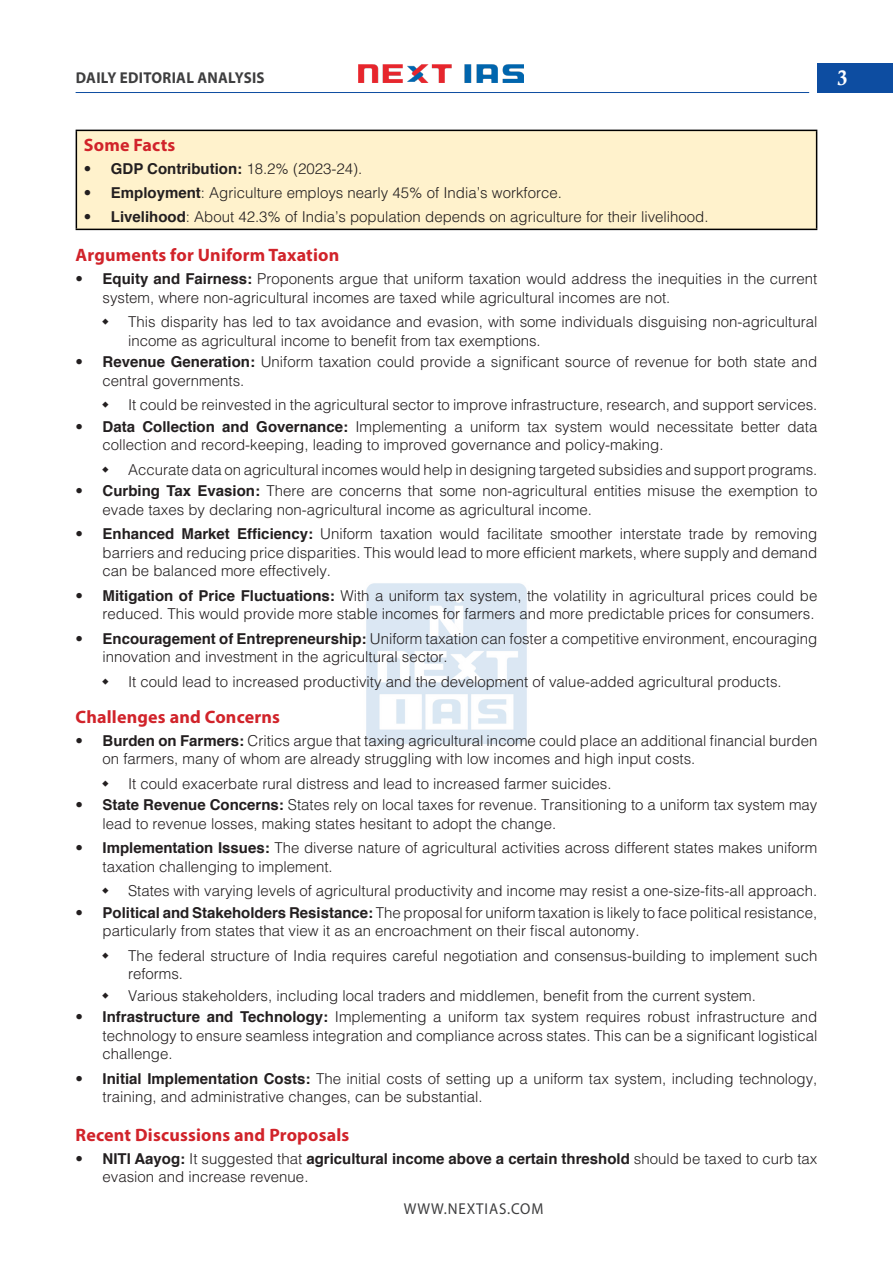
<style>
.page{position:relative;width:893px;height:1263px;background:#fff}
.page>*{position:absolute;margin:0;border:0;box-sizing:border-box;transform-origin:0 0}
.t1{font:21px "Calis MT Bol";color:#fff}
.H-2{font:700 18px "Myriad Pro";letter-spacing:.01em;color:#d1232a}
.t2{font:700 15.75px "Myriad Pro";letter-spacing:.02em;color:#3e3e3f;scale:.95 1}
.t3{font:15.75px "Myriad Pro";letter-spacing:.06em;color:#3e3e3f;scale:.95 1}
.t4{font:300 15px/18.5px "Helvetica";color:#231f20}
.s1{font-weight:700}
</style>
<div class="page">
<div style="left:817px;top:63px;width:76px;height:30px;background:#0d4da1"></div>
<img style="left:358px;top:64px;width:165px;height:19px">
<hr style="left:76px;top:92px;width:733px;height:1px;background:#0d4da1">
<img style="left:366px;top:583px;width:161px;height:161px">
<div style="left:76px;top:130px;width:741px;height:99px;background:#fff2cc"></div>
<hr style="left:76px;top:130px;width:741px;height:1px;background:#000">
<hr style="left:76px;top:131px;width:1px;height:98px;background:#000">
<hr style="left:816px;top:131px;width:1px;height:98px;background:#000">
<hr style="left:76px;top:229px;width:741px;height:1px;background:#000">
<p class="t2" style="left:76px;top:67px;width:200px">DAILY EDITORIAL ANALYSIS</p>
<h1 class="t1" style="left:837px;top:66px;width:12px">3</h1>
<p class="H-2" style="left:84px;top:134px;width:93px">Some Facts</p>
<p class="t4" style="left:84px;top:159px;width:280px">• <span class="s1">GDP Contribution:</span> 18.2% (2023-24).</p>
<p class="t4" style="left:84px;top:183px;width:479px">• <span class="s1">Employment</span>: Agriculture employs nearly 45% of India’s workforce.</p>
<p class="t4" style="left:84px;top:207px;width:626px">• <span class="s1">Livelihood</span>: About 42.3% of India’s population depends on agriculture for their livelihood.</p>
<p class="H-2" style="left:76px;top:243px;width:265px">Arguments for Uniform Taxation</p>
<p class="t4" style="left:103px;top:269px;width:716px;text-indent:-27px">• <span class="s1">Equity and Fairness:</span> Proponents argue that uniform taxation would address the inequities in the current system, where non-agricultural incomes are taxed while agricultural incomes are not.</p>
<p class="t4" style="left:128px;top:312px;width:691px">This disparity has led to tax avoidance and evasion, with some individuals disguising non-agricultural income as agricultural income to benefit from tax exemptions.</p>
<p class="t4" style="left:103px;top:352px;width:716px;text-indent:-27px">• <span class="s1">Revenue Generation:</span> Uniform taxation could provide a significant source of revenue for both state and central governments.</p>
<p class="t4" style="left:128px;top:395px;width:691px">It could be reinvested in the agricultural sector to improve infrastructure, research, and support services.</p>
<p class="t4" style="left:103px;top:417px;width:716px;text-indent:-27px">• <span class="s1">Data Collection and Governance:</span> Implementing a uniform tax system would necessitate better data collection and record-keeping, leading to improved governance and policy-making.</p>
<p class="t4" style="left:128px;top:460px;width:691px">Accurate data on agricultural incomes would help in designing targeted subsidies and support programs.</p>
<p class="t4" style="left:103px;top:481px;width:716px;text-indent:-27px">• <span class="s1">Curbing Tax Evasion:</span> There are concerns that some non-agricultural entities misuse the exemption to evade taxes by declaring non-agricultural income as agricultural income.</p>
<p class="t4" style="left:103px;top:524px;width:716px;text-align:justify;text-indent:-27px">• <span class="s1">Enhanced Market Efficiency:</span> Uniform taxation would facilitate smoother interstate trade by removing barriers and reducing price disparities. This would lead to more efficient markets, where supply and demand can be balanced more effectively.</p>
<p class="t4" style="left:76px;top:586px;width:743px;text-align:right">• <span class="s1">Mitigation of Price Fluctuations:</span> With a uniform tax system, the volatility in agricultural prices could be reduced. This would provide more stable incomes for farmers and more predictable prices for consumers.</p>
<p class="t4" style="left:103px;top:629px;width:716px;text-indent:-27px">• <span class="s1">Encouragement of Entrepreneurship:</span> Uniform taxation can foster a competitive environment, encouraging innovation and investment in the agricultural sector.</p>
<p class="t4" style="left:128px;top:672px;width:655px">It could lead to increased productivity and the development of value-added agricultural products.</p>
<p class="H-2" style="left:76px;top:705px;width:206px">Challenges and Concerns</p>
<p class="t4" style="left:103px;top:731px;width:716px;text-indent:-27px">• <span class="s1">Burden on Farmers:</span> Critics argue that taxing agricultural income could place an additional financial burden on farmers, many of whom are already struggling with low incomes and high input costs.</p>
<p class="t4" style="left:128px;top:774px;width:485px">It could exacerbate rural distress and lead to increased farmer suicides.</p>
<p class="t4" style="left:103px;top:795px;width:716px;text-indent:-27px">• <span class="s1">State Revenue Concerns:</span> States rely on local taxes for revenue. Transitioning to a uniform tax system may lead to revenue losses, making states hesitant to adopt the change.</p>
<p class="t4" style="left:103px;top:838px;width:716px;text-indent:-27px">• <span class="s1">Implementation Issues:</span> The diverse nature of agricultural activities across different states makes uniform taxation challenging to implement.</p>
<p class="t4" style="left:128px;top:881px;width:691px">States with varying levels of agricultural productivity and income may resist a one-size-fits-all approach.</p>
<p class="t4" style="left:103px;top:903px;width:716px;text-indent:-27px">• <span class="s1">Political and Stakeholders Resistance:</span> The proposal for uniform taxation is likely to face political resistance, particularly from states that view it as an encroachment on their fiscal autonomy.</p>
<p class="t4" style="left:128px;top:946px;width:691px">The federal structure of India requires careful negotiation and consensus-building to implement such reforms.</p>
<p class="t4" style="left:128px;top:986px;width:629px">Various stakeholders, including local traders and middlemen, benefit from the current system.</p>
<p class="t4" style="left:103px;top:1007px;width:716px;text-align:justify;text-indent:-27px">• <span class="s1">Infrastructure and Technology:</span> Implementing a uniform tax system requires robust infrastructure and technology to ensure seamless integration and compliance across states. This can be a significant logistical challenge.</p>
<p class="t4" style="left:103px;top:1069px;width:716px;text-indent:-27px">• <span class="s1">Initial Implementation Costs:</span> The initial costs of setting up a uniform tax system, including technology, training, and administrative changes, can be substantial.</p>
<p class="H-2" style="left:76px;top:1123px;width:275px">Recent Discussions and Proposals</p>
<p class="t4" style="left:103px;top:1149px;width:716px;text-indent:-27px">• <span class="s1">NITI Aayog:</span> It suggested that <span class="s1">agricultural income above a certain threshold</span> should be taxed to curb tax evasion and increase revenue.</p>
<p class="t3" style="left:404px;top:1199px;width:149px">WWW.NEXTIAS.COM</p>
</div>
